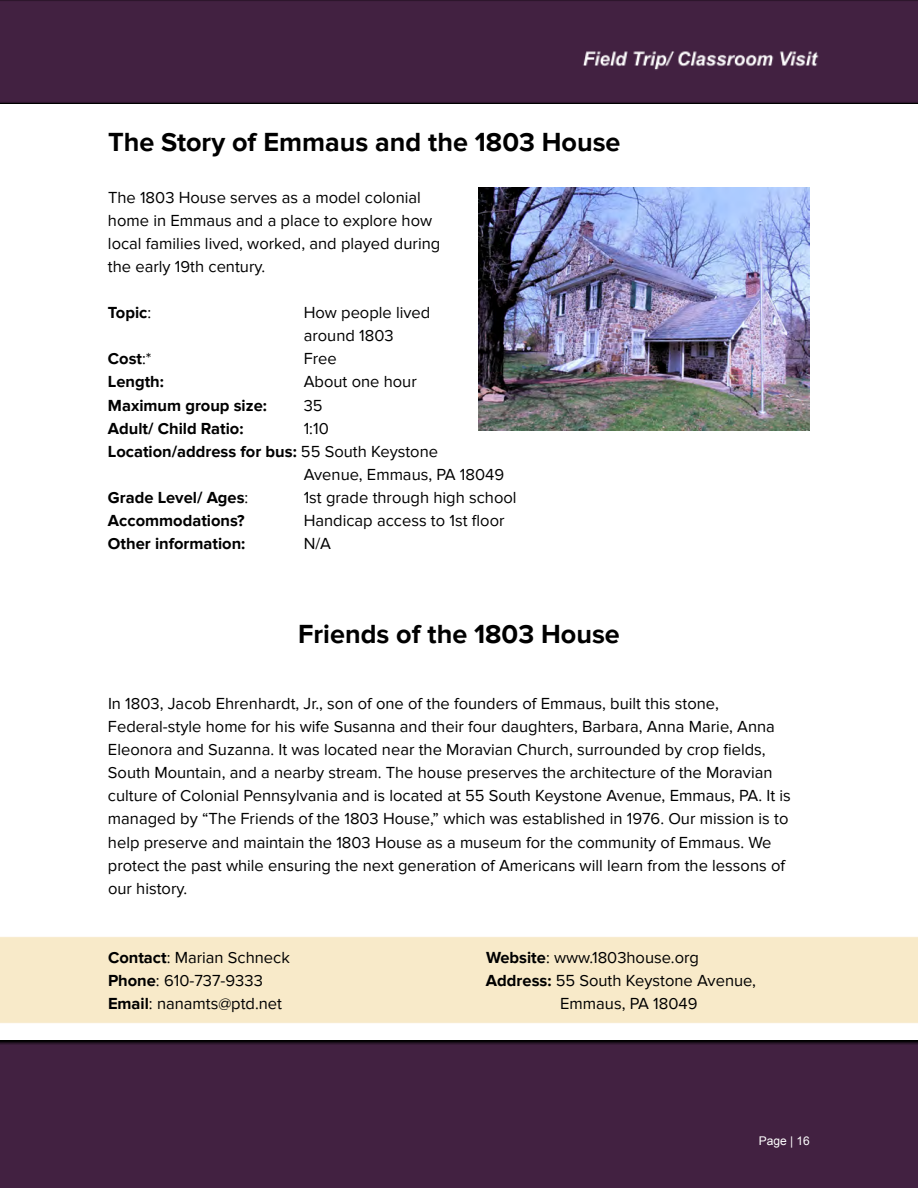
<style>
.page{position:relative;width:918px;height:1188px;background:#fff}
.page>*{position:absolute;margin:0;border:0;box-sizing:border-box;transform-origin:0 0}
.t1{font:700 27px "Proxima Nova";color:#000}
.t2{font:16.5px/23.1px "Proxima Nova";color:#000}
.t3{font:700 16.5px "Proxima Nova";color:#000}
.t4{font:12px "Arial";color:#fff}
.s1{font-weight:400}
.s2{font-weight:700}
</style>
<div class="page">
<div style="left:0;top:0;width:918px;height:104px;background:#422141"></div>
<img style="left:478px;top:188px;width:332px;height:243px">
<div style="left:0;top:1040px;width:918px;height:148px;background:#422141"></div>
<h1 class="t1" style="left:108px;top:126px;width:514px">The Story of Emmaus and the 1803 House</h1>
<p class="t2" style="left:108px;top:186px;width:334px">The 1803 House serves as a model colonial home in Emmaus and a place to explore how local families lived, worked, and played during the early 19th century.</p>
<p class="t3" style="left:108px;top:303px;width:45px">Topic<span class="s1">:</span></p>
<p class="t2" style="left:304px;top:301px;width:128px">How people lived around 1803</p>
<p class="t3" style="left:108px;top:349px;width:45px">Cost<span class="s1">:*</span></p>
<p class="t2" style="left:304px;top:348px;width:35px">Free</p>
<p class="t3" style="left:108px;top:372px;width:58px">Length:</p>
<p class="t2" style="left:304px;top:371px;width:115px">About one hour</p>
<p class="t3" style="left:108px;top:395px;width:161px">Maximum group size:</p>
<p class="t2" style="left:304px;top:394px;width:20px">35</p>
<p class="t3" style="left:108px;top:419px;width:137px">Adult/ Child Ratio:</p>
<p class="t2" style="left:304px;top:417px;width:27px">1:10</p>
<p class="t3" style="left:108px;top:442px;width:332px">Location/address for bus: <span class="s1">55 South Keystone</span></p>
<p class="t2" style="left:304px;top:463px;width:202px">Avenue, Emmaus, PA 18049</p>
<p class="t3" style="left:108px;top:488px;width:142px">Grade Level/ Ages<span class="s1">:</span></p>
<p class="t2" style="left:304px;top:486px;width:214px">1st grade through high school</p>
<p class="t3" style="left:108px;top:511px;width:138px">Accommodations?</p>
<p class="t2" style="left:304px;top:509px;width:202px">Handicap access to 1st floor</p>
<p class="t3" style="left:108px;top:534px;width:139px">Other information:</p>
<p class="t2" style="left:304px;top:533px;width:29px">N/A</p>
<h1 class="t1" style="left:298px;top:618px;width:323px">Friends of the 1803 House</h1>
<p class="t2" style="left:108px;top:692px;width:685px">In 1803, Jacob Ehrenhardt, Jr., son of one of the founders of Emmaus, built this stone, Federal-style home for his wife Susanna and their four daughters, Barbara, Anna Marie, Anna Eleonora and Suzanna. It was located near the Moravian Church, surrounded by crop fields, South Mountain, and a nearby stream. The house preserves the architecture of the Moravian culture of Colonial Pennsylvania and is located at 55 South Keystone Avenue, Emmaus, PA. It is managed by “The Friends of the 1803 House,” which was established in 1976. Our mission is to help preserve and maintain the 1803 House as a museum for the community of Emmaus. We protect the past while ensuring the next generation of Americans will learn from the lessons of our history.</p>
<p class="t2" style="left:108px;top:946px;width:183px"><span class="s2">Contact</span>: Marian Schneck<br><span class="s2">Phone</span>: 610-737-9333<br><span class="s2">Email</span>: nanamts@ptd.net</p>
<p class="t2" style="left:486px;top:946px;width:215px"><span class="s2">Website</span>: www.1803house.org</p>
<p class="t2" style="left:486px;top:970px;width:272px"><span class="s2">Address:</span> 55 South Keystone Avenue,</p>
<p class="t2" style="left:560px;top:993px;width:139px">Emmaus, PA 18049</p>
<p class="t4" style="left:759px;top:1133px;width:53px">Page | 16</p>
</div>
